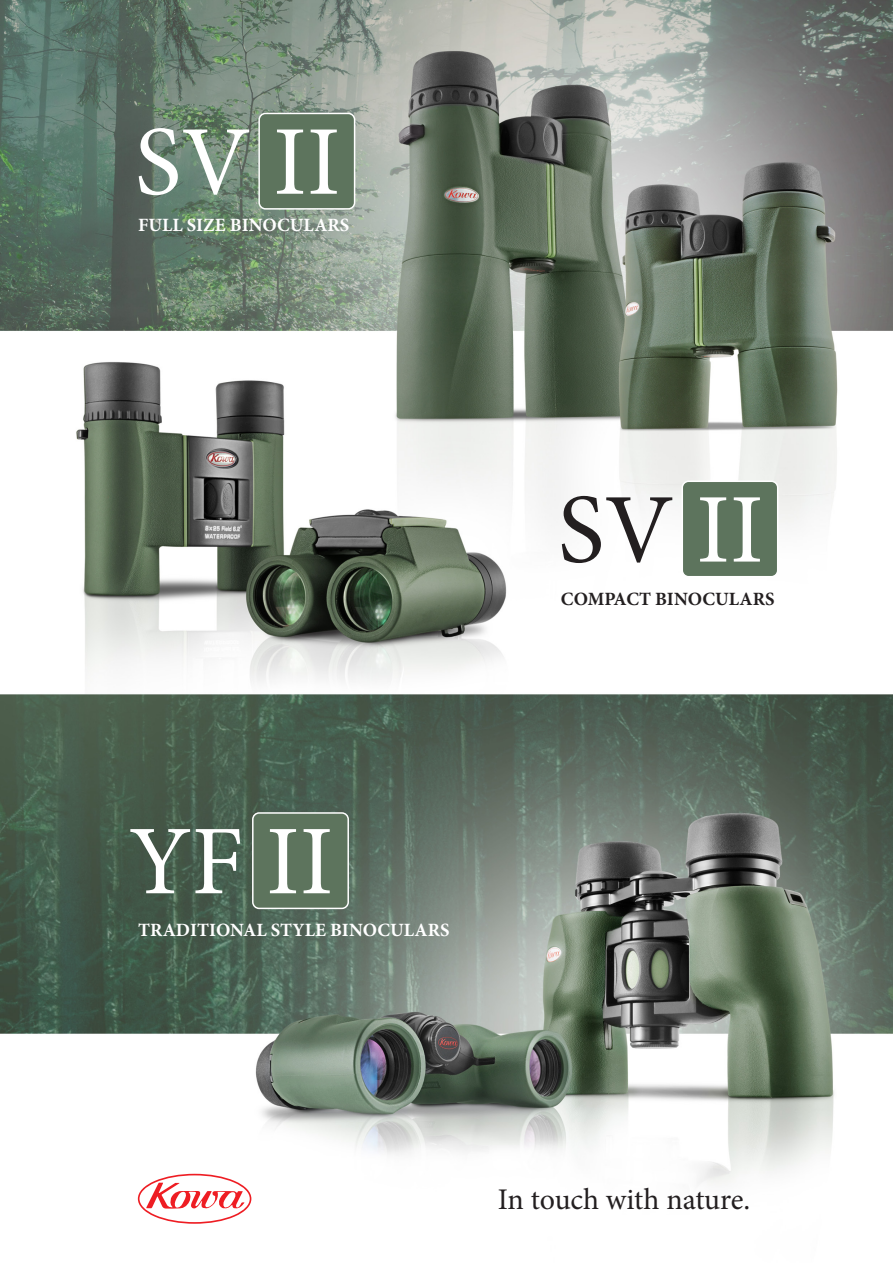
<style>
.page{position:relative;width:893px;height:1263px;background:#fff}
.page>*{position:absolute;margin:0;border:0;box-sizing:border-box;transform-origin:0 0}
.t1{font:98.7px "Minion Pro";color:#fff}
.t2{font:98.7px "Minion Pro";color:#231f20}
.t3{font:30px "Minion Pro";letter-spacing:-.005em;color:#231f20}
.t4{font:700 18.75px "Minion Pro";color:#fff}
.t5{font:700 18.75px "Minion Pro";color:#231f20}
.s1{color:#fff}
</style>
<div class="page">
<img style="left:0;top:0;width:893px;height:1202px">
<div style="left:259px;top:113px;width:96px;height:96px;background:#5d745d;border-radius:6px"></div>
<div style="left:258px;top:113px;width:97px;height:97px;border:2px solid #fff;border-radius:6px"></div>
<div style="left:682px;top:481px;width:96px;height:96px;background:#5d745d;border-radius:6px"></div>
<div style="left:681px;top:480px;width:97px;height:97px;border:2px solid #fff;border-radius:6px"></div>
<div style="left:253px;top:813px;width:95px;height:95px;background:#5d745d;border-radius:6px"></div>
<div style="left:252px;top:812px;width:97px;height:97px;border:2px solid #fff;border-radius:6px"></div>
<svg style="left:138px;top:1174px;width:113px;height:50px"></svg>
<p class="t1" style="left:135px;top:96px;width:207px">SV II</p>
<p class="t4" style="left:138px;top:212px;width:213px">FULL SIZE BINOCULARS</p>
<p class="t1" style="left:129px;top:796px;width:206px">YF II</p>
<p class="t4" style="left:138px;top:917px;width:313px">TRADITIONAL STYLE BINOCULARS</p>
<p class="t2" style="left:558px;top:464px;width:207px">SV <span class="s1">II</span></p>
<p class="t5" style="left:561px;top:586px;width:215px">COMPACT BINOCULARS</p>
<p class="t3" style="left:498px;top:1180px;width:254px">In touch with nature.</p>
</div>
